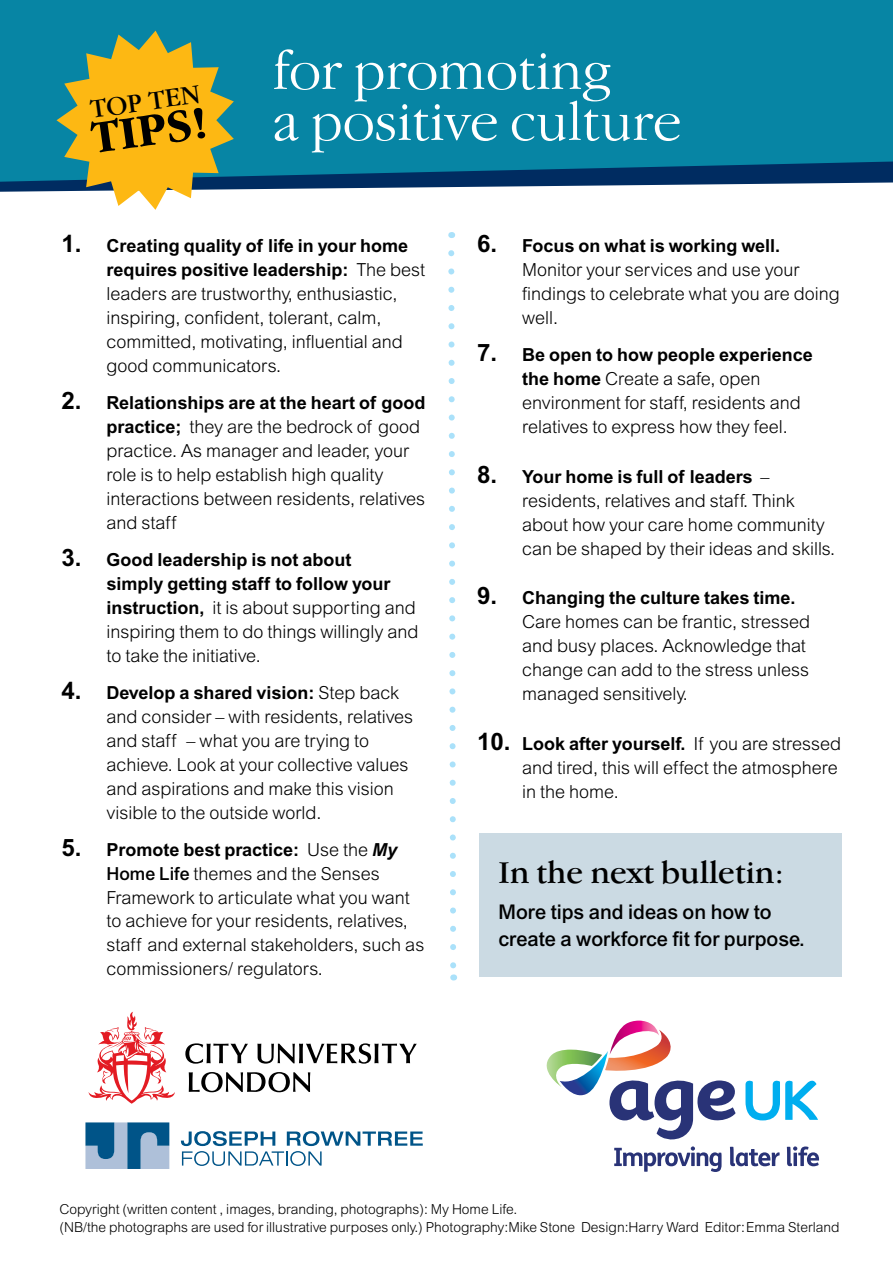
<style>
.page{position:relative;width:893px;height:1263px;background:#fff}
.page>*{position:absolute;margin:0;border:0;box-sizing:border-box;transform-origin:0 0}
.t1{font:300 57px/51px "Garamond IT Cby BT";color:#fff}
.t2{font:700 47.55px "Garamond IT Cby BT";color:#000}
.t3{font:33px "Garamond IT Cby BT";color:#000}
.t4{font:27.45px "Garamond IT Cby BT";color:#000}
.t5{font:500 20.25px/27px "Arial";color:#000}
.t6{font:300 18px/24px "Arial";color:#000}
.t7{font:300 13.8px/18px "Arial";color:#000}
.s1{font-weight:700;font-size:24px}
.s2{font-weight:700}
.s3{font-weight:700;font-style:italic}
.s4{font-weight:500}
</style>
<div class="page">
<div style="left:479px;top:833px;width:363px;height:144px;background:#cbdae3"></div>
<svg style="left:0;top:182px;width:893px;height:10px"></svg>
<div style="left:0;top:0;width:893px;height:182px;background:#0785a4"></div>
<svg style="left:89px;top:1012px;width:86px;height:92px"></svg>
<svg style="left:185px;top:1043px;width:63px;height:21px"></svg>
<svg style="left:257px;top:1043px;width:160px;height:21px"></svg>
<svg style="left:189px;top:1072px;width:121px;height:20px"></svg>
<svg style="left:181px;top:1131px;width:242px;height:35px"></svg>
<svg style="left:85px;top:1122px;width:84px;height:47px;background:#5a8cb1"></svg>
<svg style="left:448px;top:250px;width:9px;height:730px"></svg>
<svg style="left:57px;top:31px;width:177px;height:179px;background:#b6ad50"></svg>
<svg style="left:546px;top:1020px;width:272px;height:120px"></svg>
<svg style="left:614px;top:1146px;width:107px;height:26px"></svg>
<svg style="left:730px;top:1147px;width:50px;height:19px"></svg>
<svg style="left:787px;top:1146px;width:32px;height:20px"></svg>
<h3 class="t4" style="left:88px;top:93px;width:97px;rotate:-8deg">TOP TEN</h3>
<h2 class="t2" style="left:87px;top:112px;width:119px;rotate:-8deg">TIPS!</h2>
<h1 class="t1" style="left:273px;top:44px;width:410px">for promoting<br>a positive culture</h1>
<p class="t6" style="left:107px;top:234px;width:320px;text-indent:-45px"><span class="s1">1.</span> <span class="s2">Creating quality of life in your home requires positive leadership:</span> The best leaders are trustworthy, enthusiastic, inspiring, confident, tolerant, calm, committed, motivating, influential and good communicators.</p>
<p class="t6" style="left:107px;top:391px;width:320px;text-indent:-45px"><span class="s1">2.</span> <span class="s2">Relationships are at the heart of good practice;</span> they are the bedrock of good practice. As manager and leader, your role is to help establish high quality interactions between residents, relatives and staff</p>
<p class="t6" style="left:107px;top:548px;width:313px;text-indent:-45px"><span class="s1">3.</span> <span class="s2">Good leadership is not about<br>simply getting staff to follow your instruction,</span> it is about supporting and inspiring them to do things willingly and to take the initiative.</p>
<p class="t6" style="left:107px;top:680px;width:308px;text-indent:-45px"><span class="s1">4.</span> <span class="s2">Develop a shared vision:</span> Step back and consider – with residents, relatives and staff – what you are trying to achieve. Look at your collective values and aspirations and make this vision visible to the outside world.</p>
<p class="t6" style="left:107px;top:837px;width:319px;text-indent:-45px"><span class="s1">5.</span> <span class="s2">Promote best practice:</span> Use the <span class="s3">My </span><span class="s4">Home Life</span> themes and the Senses Framework to articulate what you want to achieve for your residents, relatives, staff and external stakeholders, such as commissioners/ regulators.</p>
<p class="t6" style="left:522px;top:234px;width:319px;text-indent:-45px"><span class="s1">6.</span> <span class="s2">Focus on what is working well.<br></span>Monitor your services and use your findings to celebrate what you are doing well.</p>
<p class="t6" style="left:522px;top:343px;width:292px;text-indent:-45px"><span class="s1">7.</span> <span class="s2">Be open to how people experience the home</span> Create a safe, open environment for staff, residents and relatives to express how they feel.</p>
<p class="t6" style="left:522px;top:464px;width:315px;text-indent:-45px"><span class="s1">8.</span> <span class="s2">Your home is full of leaders</span> – residents, relatives and staff. Think about how your care home community can be shaped by their ideas and skills.</p>
<p class="t6" style="left:522px;top:586px;width:289px;text-indent:-45px"><span class="s1">9.</span> <span class="s2">Changing the culture takes time.<br></span>Care homes can be frantic, stressed and busy places. Acknowledge that change can add to the stress unless managed sensitively.</p>
<p class="t6" style="left:522px;top:731px;width:320px;text-indent:-45px"><span class="s1">10.</span> <span class="s2">Look after yourself.</span> If you are stressed and tired, this will effect the atmosphere in the home.</p>
<h3 class="t3" style="left:498px;top:852px;width:287px">In the next bulletin:</h3>
<p class="t5" style="left:498px;top:898px;width:308px">More tips and ideas on how to create a workforce fit for purpose.</p>
<p class="t7" style="left:60px;top:1200px;width:782px">Copyright (written content , images, branding, photographs): My Home Life.<br>(NB/the photographs are used for illustrative purposes only.) Photography:Mike Stone Design:Harry Ward Editor:Emma Sterland</p>
</div>
